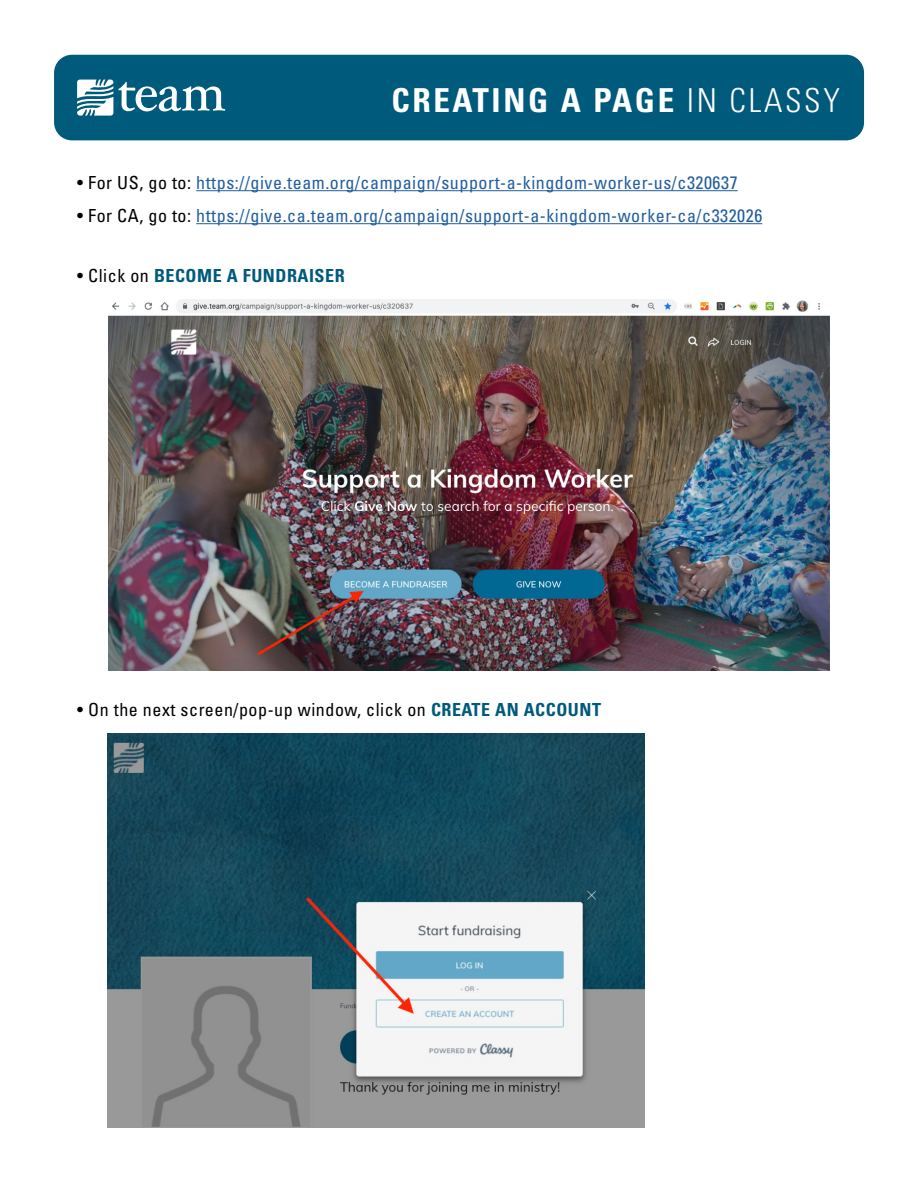
<style>
.page{position:relative;width:918px;height:1188px;background:#fff}
.page>*{position:absolute;margin:0;border:0;box-sizing:border-box;transform-origin:0 0}
.t1{font:33px "Univers LT 67 Bd Cn";letter-spacing:.08em;color:#fff}
.t2{font:18px "Univers LT 57 Cn";letter-spacing:.03em;color:#215e9e}
.t3{font:18px "Univers LT 57 Cn";letter-spacing:.03em;color:#000}
.t4{font:18px "Univers LT 67 Bd Cn";letter-spacing:.03em;color:#005a7c}
.s1{font-family:"Univers LT 47 Lt Cn"}
.s2{color:#000}
.s3{font-family:"Univers LT 57 Cn";color:#000}
.s4{font-family:"Univers LT 67 Bd Cn";color:#005a7c}
</style>
<div class="page">
<div style="left:54px;top:55px;width:810px;height:85px;background:#005a7c;border-radius:18px"></div>
<svg style="left:77px;top:80px;width:148px;height:36px"></svg>
<hr style="left:196px;top:190px;width:542px;height:1px;background:#215e9e">
<hr style="left:196px;top:223px;width:566px;height:1px;background:#215e9e">
<img style="left:109px;top:299px;width:720px;height:372px">
<img style="left:108px;top:734px;width:536px;height:394px">
<h1 class="t1" style="left:392px;top:80px;width:450px">CREATING A PAGE <span class="s1">IN CLASSY</span></h1>
<p class="t2" style="left:77px;top:172px;width:662px"><span class="s2">• For US, go to:</span> https://give.team.org/campaign/support-a-kingdom-worker-us/c320637</p>
<p class="t2" style="left:77px;top:205px;width:687px"><span class="s2">• For CA, go to:</span> https://give.ca.team.org/campaign/support-a-kingdom-worker-ca/c332026</p>
<p class="t4" style="left:77px;top:265px;width:269px"><span class="s3">• Click on</span> BECOME A FUNDRAISER</p>
<p class="t3" style="left:77px;top:699px;width:525px">• On the next screen/pop-up window, click on <span class="s4">CREATE AN ACCOUNT</span></p>
</div>
